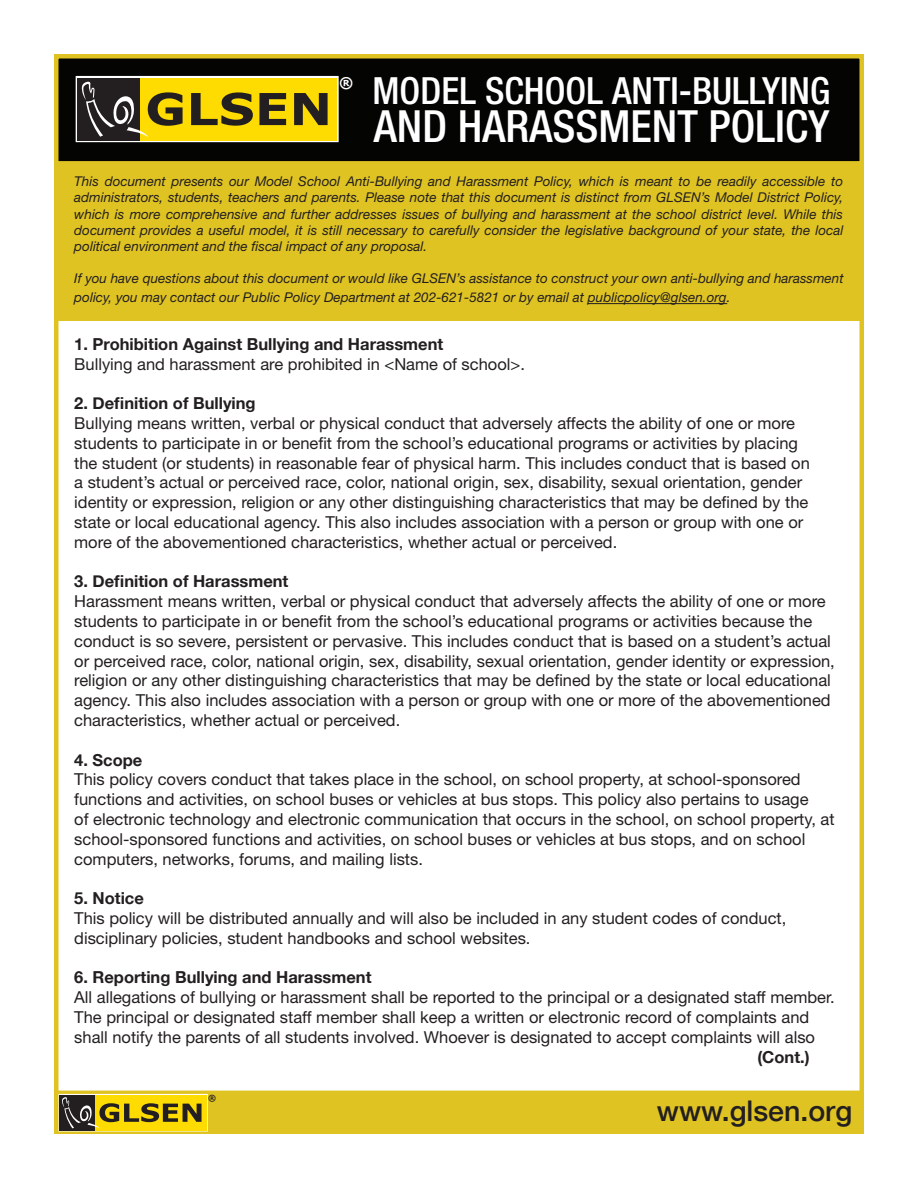
<style>
.page{position:relative;width:918px;height:1188px;background:#fff}
.page>*{position:absolute;margin:0;border:0;box-sizing:border-box;transform-origin:0 0}
.t1{font:500 condensed 44.4px "Helvetica Neue LT";color:#fff}
.t2{font:500 condensed 37.5px "Helvetica Neue LT";color:#fff}
.t3{font:500 28.5px "Helvetica Neue";color:#231f20}
.t4{font:16.5px/19.8px "Helvetica Neue";color:#231f20}
.t5{font:700 16.5px "Helvetica Neue";color:#231f20}
.t6{font:700 14.7px "Verdana";color:#fff}
.t7{font:italic 13.5px/16.2px "Helvetica Neue LT";color:#231f20;text-align:justify}
.t8{font:700 8.4px "Verdana";color:#231f20}
.s1{font-family:"Helvetica Neue"}
</style>
<div class="page">
<div style="left:54px;top:164px;width:810px;height:153px;background:#dfc323"></div>
<div style="left:54px;top:54px;width:810px;height:112px;background:#040503;border:4px solid #dfc323"></div>
<hr style="left:588px;top:303px;width:139px;height:1px;background:#231f20">
<div style="left:54px;top:1091px;width:810px;height:43px;background:#dfc323"></div>
<svg style="left:57px;top:1093px;width:152px;height:40px;background:#ae9921"></svg>
<div style="left:58px;top:316px;width:803px;height:5px;background:#dfc323"></div>
<svg style="left:75px;top:75px;width:264px;height:68px;background:#a39021"></svg>
<p class="t6" style="left:339px;top:73px;width:16px">®</p>
<h2 class="t2" style="left:373px;top:69px;width:459px">MODEL SCHOOL ANTI-BULLYING</h2>
<h1 class="t1" style="left:374px;top:100px;width:457px">AND HARASSMENT POLICY</h1>
<p class="t7" style="left:74px;top:173px;width:771px">This document presents our Model School Anti-Bullying and Harassment Policy, which is meant to be readily accessible to administrators, students, teachers and parents. Pleas<span class="s1">e</span> note that this document is distinct from GLSEN’s Model District Policy, which is more comprehensive and further addresses issues of bullying and harassment at the school district level. While this document provides a useful model, it is still necessary to carefully consider the legislative background of your state, the local political environment and the fiscal impact of any proposal.</p>
<p class="t7" style="left:74px;top:269px;width:771px;line-height:18.9px">If you have questions about this document or would like GLSEN’s assistance to construct your own anti-bullying and harassment policy, you may contact our Public Policy Department at 202-621-5821 or by email at publicpolicy@glsen.org.</p>
<p class="t5" style="left:74px;top:334px;width:371px">1. Prohibition Against Bullying and Harassment</p>
<p class="t4" style="left:74px;top:354px;width:452px">Bullying and harassment are prohibited in &lt;Name of school&gt;.</p>
<p class="t5" style="left:74px;top:393px;width:183px">2. Definition of Bullying</p>
<p class="t4" style="left:74px;top:413px;width:737px">Bullying means written, verbal or physical conduct that adversely affects the ability of one or more students to participate in or benefit from the school’s educational programs or activities by placing the student (or students) in reasonable fear of physical harm. This includes conduct that is based on a student’s actual or perceived race, color, national origin, sex, disability, sexual orientation, gender identity or expression, religion or any other distinguishing characteristics that may be defined by the state or local educational agency. This also includes association with a person or group with one or more of the abovementioned characteristics, whether actual or perceived.</p>
<p class="t5" style="left:74px;top:571px;width:216px">3. Definition of Harassment</p>
<p class="t4" style="left:74px;top:591px;width:762px">Harassment means written, verbal or physical conduct that adversely affects the ability of one or more students to participate in or benefit from the school’s educational programs or activities because the conduct is so severe, persistent or pervasive. This includes conduct that is based on a student’s actual or perceived race, color, national origin, sex, disability, sexual orientation, gender identity or expression, religion or any other distinguishing characteristics that may be defined by the state or local educational agency. This also includes association with a person or group with one or more of the abovementioned characteristics, whether actual or perceived.</p>
<p class="t5" style="left:74px;top:749px;width:70px">4. Scope</p>
<p class="t4" style="left:74px;top:769px;width:762px">This policy covers conduct that takes place in the school, on school property, at school-sponsored functions and activities, on school buses or vehicles at bus stops. This policy also pertains to usage<br>of electronic technology and electronic communication that occurs in the school, on school property, at school-sponsored functions and activities, on school buses or vehicles at bus stops, and on school computers, networks, forums, and mailing lists.</p>
<p class="t5" style="left:74px;top:888px;width:71px">5. Notice</p>
<p class="t4" style="left:74px;top:908px;width:714px">This policy will be distributed annually and will also be included in any student codes of conduct, disciplinary policies, student handbooks and school websites.</p>
<p class="t5" style="left:74px;top:967px;width:299px">6. Reporting Bullying and Harassment</p>
<p class="t4" style="left:74px;top:987px;width:762px">All allegations of bullying or harassment shall be reported to the principal or a designated staff member.<br>The principal or designated staff member shall keep a written or electronic record of complaints and shall notify the parents of all students involved. Whoever is designated to accept complaints will also</p>
<p class="t5" style="left:757px;top:1046px;width:54px">(Cont.)</p>
<p class="t8" style="left:208px;top:1092px;width:10px">®</p>
<h3 class="t3" style="left:657px;top:1094px;width:197px">www.glsen.org</h3>
</div>
